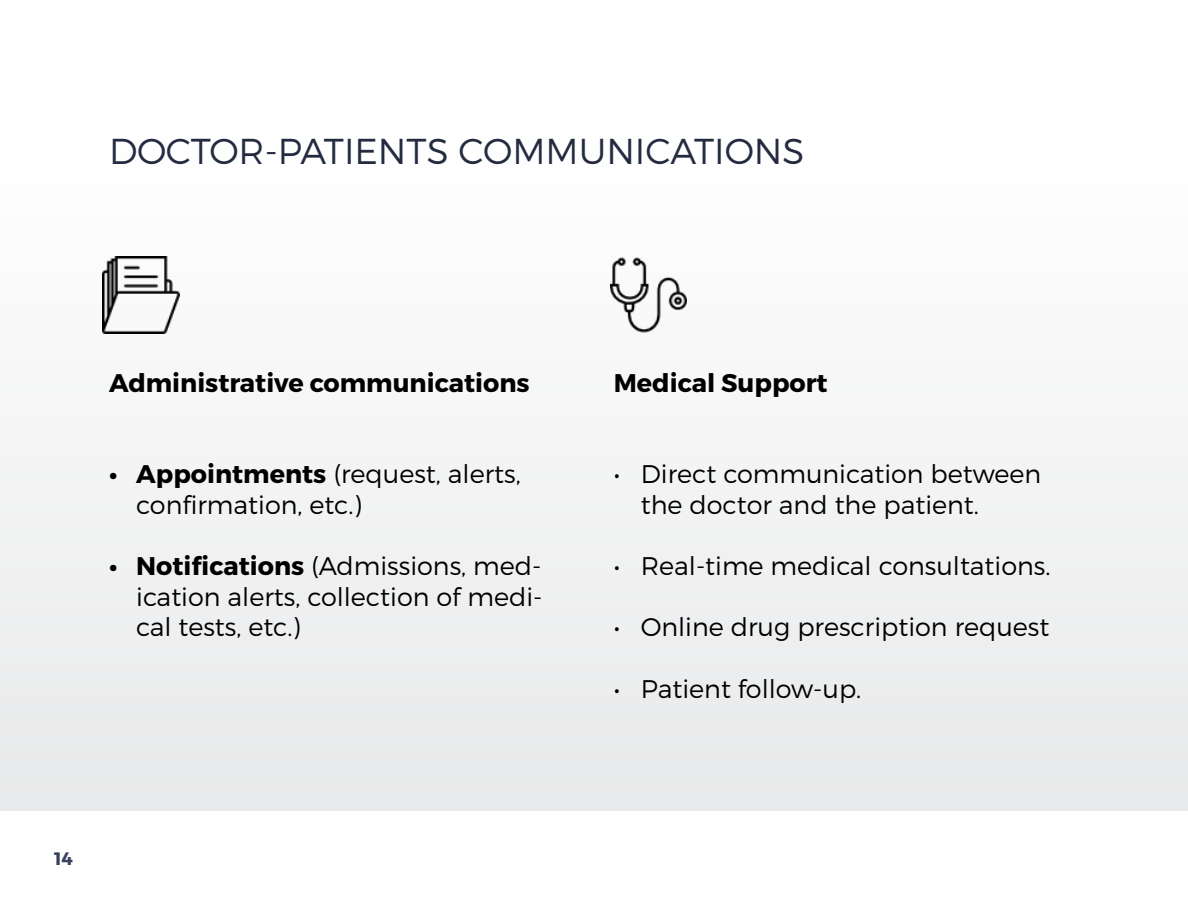
<style>
.page{position:relative;width:1188px;height:918px;background:#fff}
.page>*{position:absolute;margin:0;border:0;box-sizing:border-box;transform-origin:0 0}
.t1{font:300 36px "Montserrat";color:#242b40}
.t2{font:300 25.5px/30.6px "Montserrat";color:#000}
.t3{font:700 25.5px "Montserrat";color:#000}
.t4{font:700 18px "Montserrat";color:#38425e}
.s1{font-weight:700}
</style>
<div class="page">
<div style="left:0;top:142px;width:1188px;height:669px;background:#f3f3f4"></div>
<img style="left:103px;top:257px;width:77px;height:77px">
<img style="left:610px;top:257px;width:77px;height:76px">
<h1 class="t1" style="left:109px;top:129px;width:697px">DOCTOR-PATIENTS COMMUNICATIONS</h1>
<p class="t3" style="left:109px;top:367px;width:422px">Administrative communications</p>
<p class="t2" style="left:136px;top:459px;width:386px;text-indent:-27px"><span class="s1">• Appointments</span> (request, alerts, confirmation, etc.)</p>
<p class="t2" style="left:136px;top:551px;width:408px;text-align:justify;text-indent:-27px"><span class="s1">• Notifications</span> (Admissions, med&shy;ication alerts, collection of medi&shy;cal tests, etc.)</p>
<p class="t4" style="left:54px;top:847px;width:20px">14</p>
<p class="t3" style="left:614px;top:367px;width:215px">Medical Support</p>
<p class="t2" style="left:641px;top:459px;width:402px;text-indent:-27px">• Direct communication between the doctor and the patient.</p>
<p class="t2" style="left:614px;top:551px;width:438px">• Real-time medical consultations.</p>
<p class="t2" style="left:614px;top:612px;width:437px">• Online drug prescription request</p>
<p class="t2" style="left:614px;top:673px;width:249px">• Patient follow-up.</p>
</div>
